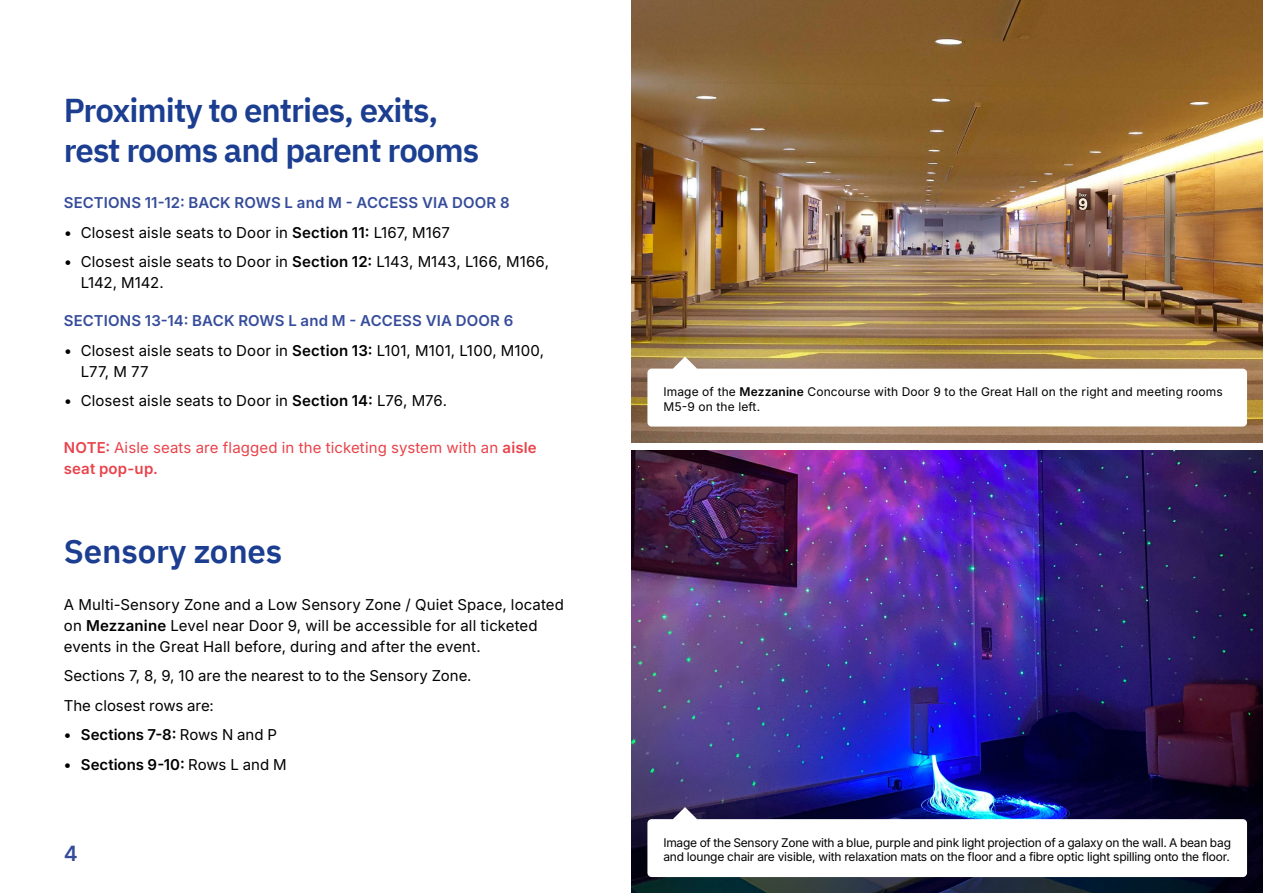
<style>
.page{position:relative;width:1263px;height:893px;background:#fff}
.page>*{position:absolute;margin:0;border:0;box-sizing:border-box;transform-origin:0 0}
.bullet_text{font:600 33px "IBM Plex Sans";letter-spacing:-.03em;color:#1c3e91}
.bullet_text-2{font:600 33px "IBM Plex Sans";letter-spacing:-.005em;color:#1c3e91}
.t1{font:600 21px "Inter";color:#354c9b}
.BODY_COPY_BCEC{font:15px/21px "Inter";letter-spacing:.005em;color:#000}
.BODY_COPY_BCEC-2{font:600 15px "Inter";letter-spacing:.01em;color:#354c9b}
.HEADER_BCEC{font:15px/21px "Inter";letter-spacing:.01em;color:#e9424a}
.t2{font:600 15px "Inter";color:#000}
.t3{font:12px/14.4px "Inter";letter-spacing:-.02em;color:#000}
.t4{font:12px/14.4px "Inter";letter-spacing:.01em;color:#000}
.s1{font-weight:600}
.s2{font-weight:400}
</style>
<div class="page">
<img style="left:631px;top:0;width:632px;height:442px">
<img style="left:631px;top:450px;width:632px;height:443px">
<svg style="left:647px;top:357px;width:600px;height:70px"></svg>
<svg style="left:647px;top:807px;width:600px;height:70px"></svg>
<p class="bullet_text" style="left:64px;top:85px;width:376px">Proximity to entries, exits,</p>
<p class="bullet_text" style="left:64px;top:124px;width:417px">rest rooms and parent rooms</p>
<p class="BODY_COPY_BCEC-2" style="left:64px;top:192px;width:447px">SECTIONS 11-12: BACK ROWS L and M - ACCESS VIA DOOR 8</p>
<p class="BODY_COPY_BCEC" style="left:64px;top:221px;width:388px">• Closest aisle seats to Door in <span class="s1">Section 11:</span> L167, M167</p>
<p class="BODY_COPY_BCEC" style="left:81px;top:251px;width:470px;text-indent:-17px">• Closest aisle seats to Door in <span class="s1">Section 12:</span> L143, M143, L166, M166,<br>L142, M142.</p>
<p class="BODY_COPY_BCEC-2" style="left:64px;top:310px;width:451px">SECTIONS 13-14: BACK ROWS L and M - ACCESS VIA DOOR 6</p>
<p class="BODY_COPY_BCEC" style="left:81px;top:339px;width:465px;text-indent:-17px">• Closest aisle seats to Door in <span class="s1">Section 13:</span> L101, M101, L100, M100,<br>L77, M 77</p>
<p class="BODY_COPY_BCEC" style="left:64px;top:390px;width:385px">• Closest aisle seats to Door in <span class="s1">Section 14:</span> L76, M76.</p>
<p class="HEADER_BCEC" style="left:64px;top:436px;width:474px"><span class="s1">NOTE:</span> Aisle seats are flagged in the ticketing system with an <span class="s1">aisle seat pop-up.</span></p>
<p class="bullet_text-2" style="left:64px;top:526px;width:220px">Sensory zones</p>
<p class="BODY_COPY_BCEC" style="left:64px;top:593px;width:502px">A Multi-Sensory Zone and a Low Sensory Zone / Quiet Space, located on <span class="s1">Mezzanine</span> Level near Door 9, will be accessible for all ticketed events in the Great Hall before, during and after the event.</p>
<p class="BODY_COPY_BCEC" style="left:64px;top:665px;width:409px">Sections 7, 8, 9, 10 are the nearest to to the Sensory Zone.</p>
<p class="BODY_COPY_BCEC" style="left:64px;top:694px;width:151px">The closest rows are:</p>
<p class="t2" style="left:64px;top:723px;width:215px">• Sections 7-8: <span class="s2">Rows N and P</span></p>
<p class="t2" style="left:64px;top:753px;width:224px">• Sections 9-10: <span class="s2">Rows L and M</span></p>
<h2 class="t1" style="left:64px;top:838px;width:15px">4</h2>
<p class="t4" style="left:663px;top:384px;width:561px">Image of the <span class="s1">Mezzanine</span> Concourse with Door 9 to the Great Hall on the right and meeting rooms<br>M5-9 on the left.</p>
<p class="t3" style="left:663px;top:835px;width:569px">Image of the Sensory Zone with a blue, purple and pink light projection of a galaxy on the wall. A bean bag and lounge chair are visible, with relaxation mats on the floor and a fibre optic light spilling onto the floor.</p>
</div>
